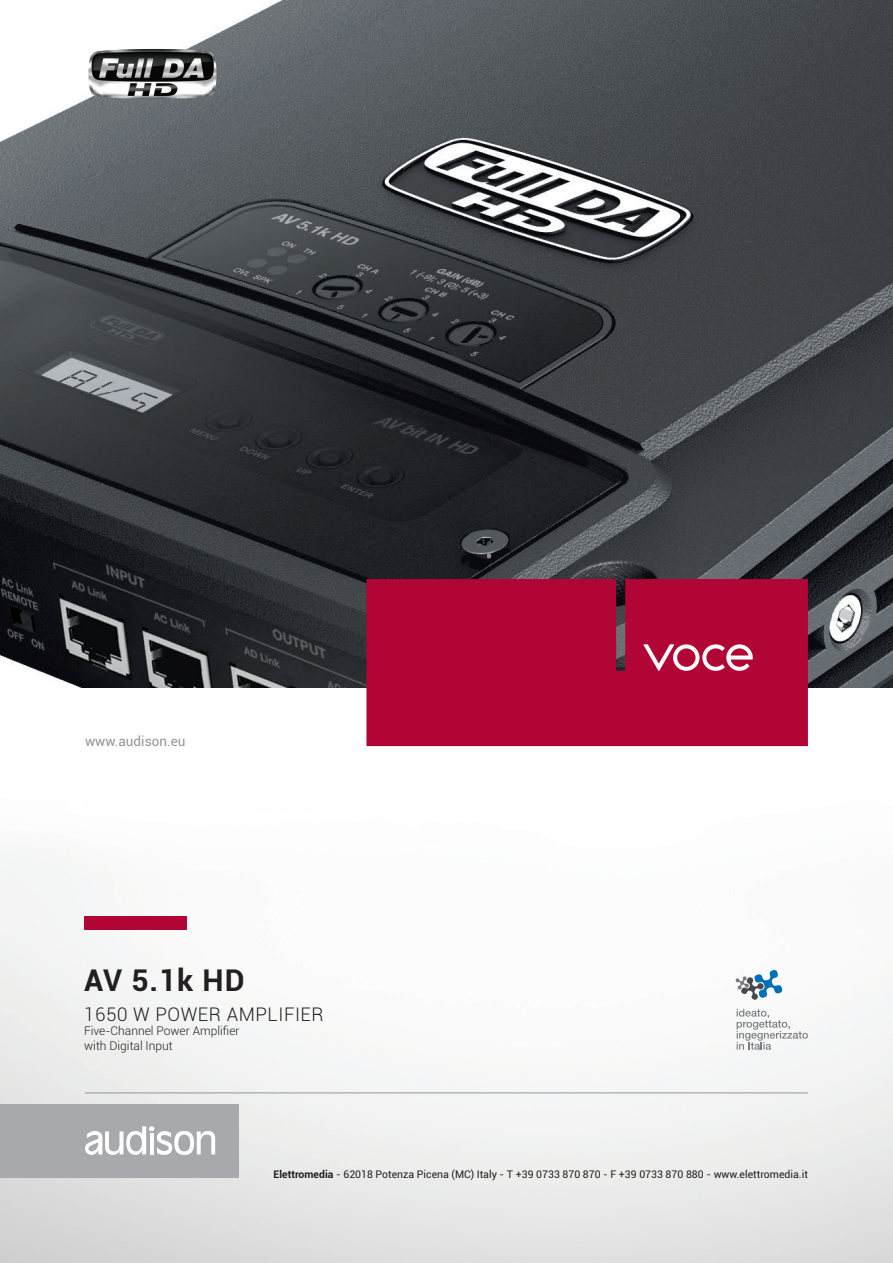
<style>
.page{position:relative;width:893px;height:1263px;background:#fff}
.page>*{position:absolute;margin:0;border:0;box-sizing:border-box;transform-origin:0 0}
.t1{font:700 30px "Roboto";color:#231f20}
.t2{font:300 18.75px "Roboto";letter-spacing:.03em;color:#231f20}
.t3{font:13.5px "Roboto";color:#939598}
.t4{font:300 12px "Roboto";color:#231f20}
.t5{font:10.5px "Roboto";color:#231f20}
.s1{font-weight:700}
</style>
<div class="page">
<img style="left:0;top:746px;width:893px;height:517px">
<svg style="left:736px;top:970px;width:47px;height:30px"></svg>
<svg style="left:737px;top:1009px;width:71px;height:41px"></svg>
<div style="left:0;top:1104px;width:239px;height:73px;background:#a8a9ad"></div>
<svg style="left:85px;top:1126px;width:130px;height:29px"></svg>
<hr style="left:85px;top:1092px;width:723px;height:1px;background:#939598">
<div style="left:84px;top:916px;width:102px;height:13px;background:#b10535"></div>
<img style="left:0;top:0;width:893px;height:688px">
<div style="left:366px;top:579px;width:442px;height:167px;background:#b10535"></div>
<svg style="left:643px;top:644px;width:110px;height:27px"></svg>
<img style="left:88px;top:49px;width:61px;height:44px">
<p class="t3" style="left:85px;top:732px;width:102px">www.audison.eu</p>
<p class="t1" style="left:84px;top:959px;width:162px">AV 5.1k HD</p>
<p class="t2" style="left:84px;top:1001px;width:241px">1650 W POWER AMPLIFIER</p>
<p class="t4" style="left:84px;top:1023px;width:157px">Five-Channel Power Amplifier</p>
<p class="t4" style="left:84px;top:1037px;width:90px">with Digital Input</p>
<p class="t5" style="left:274px;top:1166px;width:536px"><span class="s1">Elettromedia</span> - 62018 Potenza Picena (MC) Italy - T +39 0733 870 870 - F +39 0733 870 880 - www.elettromedia.it</p>
</div>
